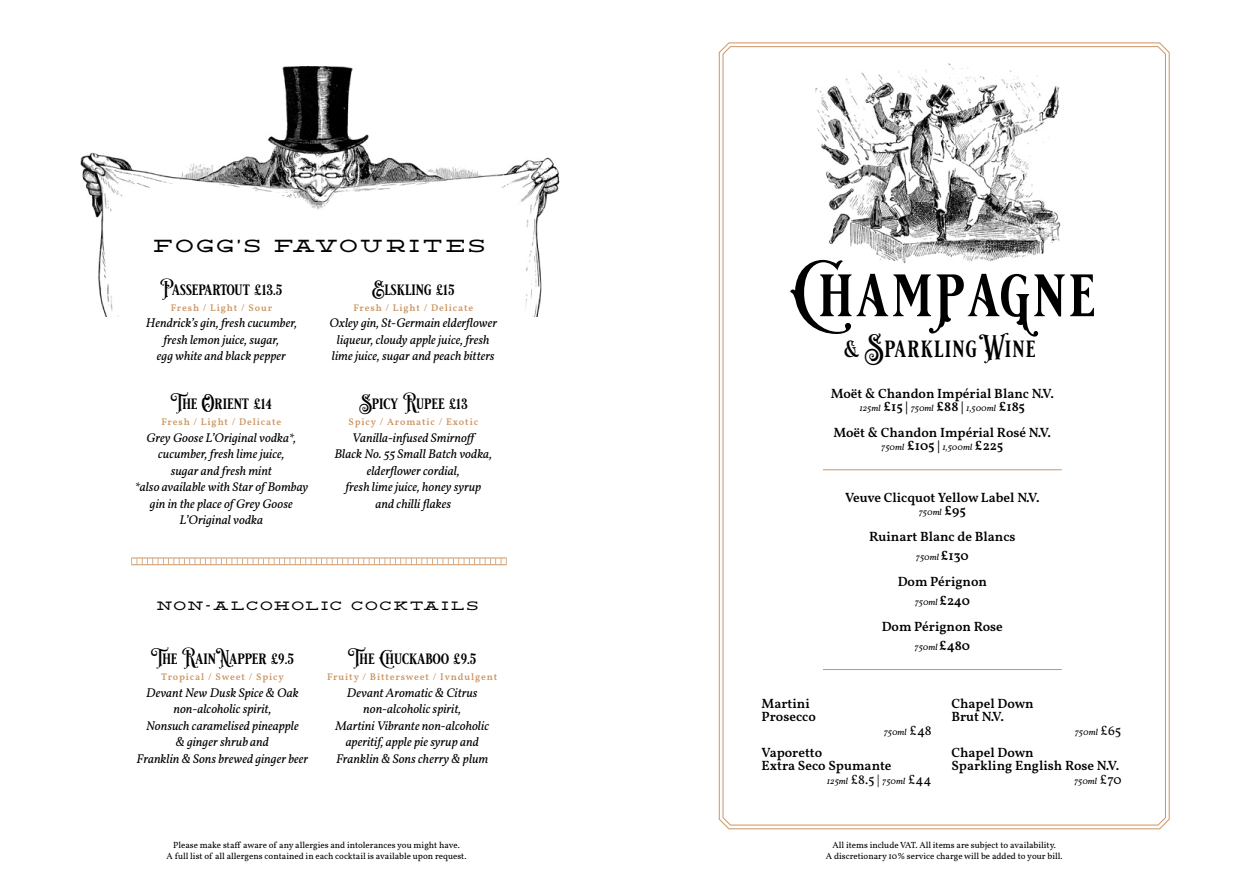
<style>
.page{position:relative;width:1259px;height:893px;background:#fff}
.page>*{position:absolute;margin:0;border:0;box-sizing:border-box;transform-origin:0 0}
.t1{font:59.7px "Royal Signage";letter-spacing:.05em;color:#000}
.t2{font:23.4px "Royal Signage";letter-spacing:.05em;color:#000;scale:.95 1}
.t3{font:16.65px "Deming E Pc";letter-spacing:.21em;color:#000}
.t4{font:15px "Royal Signage";color:#000}
.t5{font:600 13.5px/13.5px "Vollkorn";color:#000}
.t6{font:italic 12.75px/16.5px "Vollkorn";color:#000;text-align:center}
.t7{font:11.55px "Deming E Pc";letter-spacing:.21em;color:#000}
.t8{font:600 9.75px "Vollkorn";letter-spacing:.09em;color:#cc9562}
.t9{font:9px/10.5px "Vollkorn";color:#000;text-align:center}
.t10{font:italic 9px "Vollkorn";color:#000}
.s1{font-weight:600;font-style:normal;font-size:13.5px}
.s2{font-style:normal;font-size:13.5px}
</style>
<div class="page">
<img style="left:80px;top:67px;width:480px;height:250px">
<hr style="left:131px;top:564px;width:376px;height:1px;background:#cc9562">
<svg style="left:131px;top:558px;width:376px;height:6px"></svg>
<svg style="left:718px;top:42px;width:452px;height:788px"></svg>
<hr style="left:823px;top:469px;width:238px;height:1px;background:#cc9562">
<hr style="left:823px;top:669px;width:238px;height:1px;background:#cc9562">
<img style="left:816px;top:64px;width:253px;height:204px">
<h3 class="t3" style="left:153px;top:235px;width:333px">FOGG’S FAVOURITES</h3>
<p class="t4" style="left:161px;top:277px;width:123px">Passepartout £13.5</p>
<p class="t8" style="left:171px;top:300px;width:103px">Fresh / Light / Sour</p>
<p class="t6" style="left:146px;top:315px;width:153px">Hendrick’s gin, fresh cucumber, fresh lemon juice, sugar,<br>egg white and black pepper</p>
<p class="t4" style="left:171px;top:391px;width:103px">The Orient £14</p>
<p class="t8" style="left:161px;top:415px;width:121px">Fresh / Light / Delicate</p>
<p class="t6" style="left:134px;top:429px;width:175px">Grey Goose L’Original vodka*, cucumber, fresh lime juice,<br>sugar and fresh mint<br>*also available with Star of Bombay gin in the place of Grey Goose<br>L’Original vodka</p>
<p class="t4" style="left:372px;top:277px;width:84px">Elskling £15</p>
<p class="t8" style="left:353px;top:300px;width:121px">Fresh / Light / Delicate</p>
<p class="t6" style="left:329px;top:315px;width:169px">Oxley gin, St-Germain elderflower liqueur, cloudy apple juice, fresh lime juice, sugar and peach bitters</p>
<p class="t4" style="left:359px;top:391px;width:110px">Spicy Rupee £13</p>
<p class="t8" style="left:348px;top:415px;width:131px">Spicy / Aromatic / Exotic</p>
<p class="t6" style="left:334px;top:429px;width:159px">Vanilla-infused Smirnoff<br>Black No. 55 Small Batch vodka, elderflower cordial,<br>fresh lime juice, honey syrup and chilli flakes</p>
<p class="t7" style="left:157px;top:598px;width:323px">NON-ALCOHOLIC COCKTAILS</p>
<p class="t4" style="left:151px;top:646px;width:144px">The Rain Napper £9.5</p>
<p class="t8" style="left:161px;top:670px;width:124px">Tropical / Sweet / Spicy</p>
<p class="t6" style="left:137px;top:685px;width:173px">Devant New Dusk Spice &amp; Oak non-alcoholic spirit,<br>Nonsuch caramelised pineapple<br>&amp; ginger shrub and<br>Franklin &amp; Sons brewed ginger beer</p>
<p class="t4" style="left:348px;top:646px;width:130px">The Chuckaboo £9.5</p>
<p class="t8" style="left:327px;top:670px;width:172px">Fruity / Bittersweet / Ivndulgent</p>
<p class="t6" style="left:335px;top:685px;width:155px">Devant Aromatic &amp; Citrus non-alcoholic spirit,<br>Martini Vibrante non-alcoholic aperitif, apple pie syrup and<br>Franklin &amp; Sons cherry &amp; plum</p>
<h1 class="t1" style="left:790px;top:245px;width:306px">Champagne</h1>
<h2 class="t2" style="left:844px;top:329px;width:203px">&amp; Sparkling Wine</h2>
<p class="t5" style="left:831px;top:387px;width:225px">Moët &amp; Chandon Impérial Blanc N.V.</p>
<p class="t10" style="left:859px;top:402px;width:167px">125ml <span class="s1">£15 |</span> 750ml <span class="s1">£88 |</span> 1,500ml <span class="s1">£185</span></p>
<p class="t5" style="left:833px;top:426px;width:219px">Moët &amp; Chandon Impérial Rosé N.V.</p>
<p class="t10" style="left:881px;top:441px;width:124px">750ml <span class="s1">£105 |</span> 1,500ml <span class="s1">£225</span></p>
<p class="t5" style="left:761px;top:697px;width:56px">Martini<br>Prosecco</p>
<p class="t5" style="left:845px;top:491px;width:196px">Veuve Clicquot Yellow Label N.V.</p>
<p class="t10" style="left:918px;top:505px;width:49px">750ml <span class="s1">£95</span></p>
<p class="t5" style="left:869px;top:530px;width:148px">Ruinart Blanc de Blancs</p>
<p class="t10" style="left:916px;top:550px;width:54px">750ml <span class="s1">£130</span></p>
<p class="t5" style="left:897px;top:575px;width:91px">Dom Pérignon</p>
<p class="t10" style="left:914px;top:595px;width:57px">750ml <span class="s1">£240</span></p>
<p class="t5" style="left:881px;top:620px;width:123px">Dom Pérignon Rose</p>
<p class="t10" style="left:914px;top:640px;width:57px">750ml <span class="s1">£480</span></p>
<p class="t5" style="left:951px;top:697px;width:84px">Chapel Down<br>Brut N.V.</p>
<p class="t10" style="left:883px;top:725px;width:49px">750ml <span class="s2">£48</span></p>
<p class="t5" style="left:761px;top:746px;width:132px">Vaporetto<br>Extra Seco Spumante</p>
<p class="t10" style="left:827px;top:774px;width:106px">125ml <span class="s2">£8.5 |</span> 750ml <span class="s2">£44</span></p>
<p class="t10" style="left:1074px;top:725px;width:48px">750ml <span class="s2">£65</span></p>
<p class="t5" style="left:951px;top:746px;width:169px">Chapel Down<br>Sparkling English Rose N.V.</p>
<p class="t10" style="left:1074px;top:774px;width:49px">750ml <span class="s2">£70</span></p>
<p class="t9" style="left:167px;top:840px;width:301px">Please make staff aware of any allergies and intolerances you might have.<br>A full list of all allergens contained in each cocktail is available upon request.</p>
<p class="t9" style="left:826px;top:840px;width:238px">All items include VAT. All items are subject to availability.<br>A discretionary 10% service charge will be added to your bill.</p>
</div>
